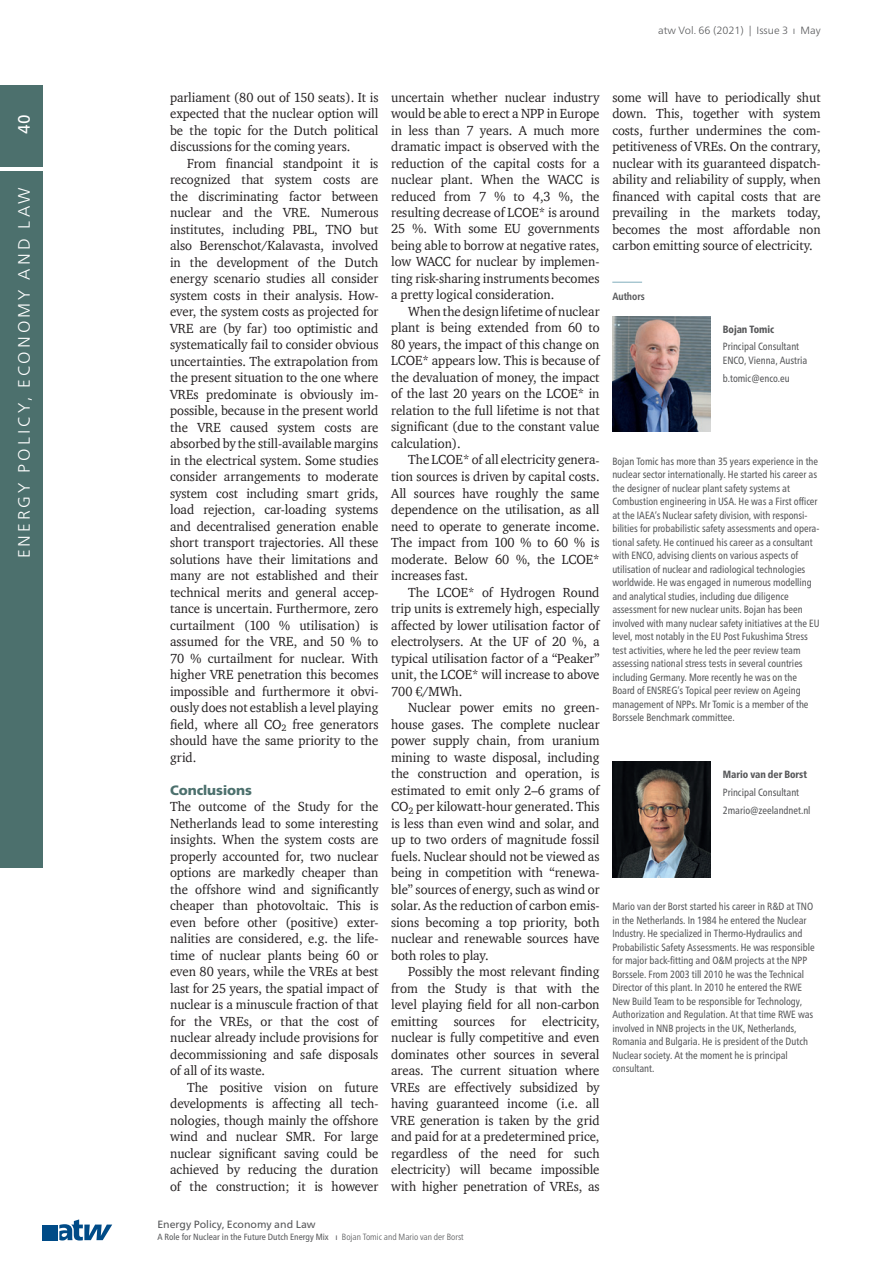
<style>
.page{position:relative;width:893px;height:1263px;background:#fff}
.page>*{position:absolute;margin:0;border:0;box-sizing:border-box;transform-origin:0 0}
.t1{font:300 16.5px "Frutiger Neue LT Pro";letter-spacing:.185em;color:#fff}
.t2{font:16.5px "Frutiger Neue LT Pro";color:#fff}
.t3{font:13.5px/16.5px "ITC Charter Com";color:#231f20;text-align:justify;scale:.95 1}
.t4{font:900 13.5px "Frutiger Neue LT Pro";color:#4c706d}
.t5{font:condensed 10.5px/13.5px "Frutiger Neue LT Pro";color:#57585a;scale:.95 1}
.t6{font:300 10.5px "Frutiger Neue LT Pro";color:#57585a}
.t7{font:10.5px "Frutiger Neue LT Pro";color:#57585a}
.t8{font:800 condensed 10.5px "Frutiger Neue LT Pro";color:#57585a;scale:.95 1}
.t9{font:700 condensed 10.5px "Frutiger Neue LT Pro";color:#57585a;scale:.95 1}
.t10{font:condensed 9px "Frutiger Neue LT Pro";color:#57585a}
.s1{font-weight:300}
</style>
<div class="page">
<svg style="left:59px;top:1219px;width:53px;height:21px"></svg>
<div style="left:43px;top:1225px;width:15px;height:15px;background:#004b87"></div>
<div style="left:0;top:171px;width:43px;height:696px;background:#4c706d"></div>
<div style="left:0;top:85px;width:43px;height:82px;background:#4c706d"></div>
<hr style="left:612px;top:282px;width:30px;height:1px;background:#81adbc">
<img style="left:612px;top:762px;width:98px;height:115px">
<img style="left:612px;top:316px;width:98px;height:116px">
<p class="t2" style="left:14px;top:134px;width:21px;rotate:-90deg">40</p>
<p class="t1" style="left:14px;top:558px;width:372px;rotate:-90deg">ENERGY POLICY, ECONOMY AND LAW</p>
<p class="t6" style="left:658px;top:24px;width:164px">atw Vol. 66 (2021) | Issue 3 ı May</p>
<p class="t3" style="left:170px;top:88px;width:221px">parliament (80 out of 150 seats). It is expected that the nuclear option will be the topic for the Dutch political discussions for the coming years.</p>
<p class="t3" style="left:170px;top:154px;width:221px;text-indent:17px">From financial standpoint it is recognized that system costs are the discriminating factor between nuclear and the VRE. Numerous institutes, including PBL, TNO but also Berenschot/Kalavasta, involved in the development of the Dutch energy scenario studies all consider system costs in their analysis. How&shy;ever, the system costs as projected for VRE are (by far) too optimistic and systematically fail to consider obvious uncertainties. The extrapolation from the present situation to the one where VREs predominate is obviously im&shy;possible, because in the present world the VRE caused system costs are absorbed by the still-available margins in the electrical system. Some studies consider arrangements to moderate system cost including smart grids, load rejection, car-loading systems and decentralised generation enable short transport trajectories. All these solutions have their limitations and many are not established and their technical merits and general accep&shy;tance is uncertain. Furthermore, zero curtailment (100 % utilisation) is assumed for the VRE, and 50 % to 70 % curtailment for nuclear. With higher VRE penetration this becomes impossible and furthermore it obvi&shy;ously does not establish a level playing field, where all CO<sub>2</sub> free generators should have the same priority to the grid.</p>
<p class="t4" style="left:170px;top:782px;width:83px">Conclusions</p>
<p class="t3" style="left:170px;top:798px;width:221px">The outcome of the Study for the Netherlands lead to some interesting insights. When the system costs are properly accounted for, two nuclear options are markedly cheaper than the offshore wind and significantly cheaper than photovoltaic. This is even before other (positive) exter&shy;nalities are considered, e.g. the life&shy;time of nuclear plants being 60 or even 80 years, while the VREs at best last for 25 years, the spatial impact of nuclear is a minuscule fraction of that for the VREs, or that the cost of nuclear already include provisions for decommissioning and safe disposals of all of its waste.</p>
<p class="t3" style="left:170px;top:1078px;width:221px;text-indent:17px">The positive vision on future developments is affecting all tech&shy;nologies, though mainly the offshore wind and nuclear SMR. For large nuclear significant saving could be achieved by reducing the duration of the construction; it is however</p>
<p class="t3" style="left:391px;top:88px;width:221px">uncertain whether nuclear industry would be able to erect a NPP in Europe in less than 7 years. A much more dramatic impact is observed with the reduction of the capital costs for a nuclear plant. When the WACC is reduced from 7 % to 4,3 %, the resulting decrease of LCOE* is around 25 %. With some EU governments being able to borrow at negative rates, low WACC for nuclear by implemen&shy;ting risk-sharing instruments becomes a pretty logical consideration.</p>
<p class="t3" style="left:391px;top:303px;width:221px;text-indent:17px">When the design lifetime of nuclear plant is being extended from 60 to 80 years, the impact of this change on LCOE* appears low. This is because of the devaluation of money, the impact of the last 20 years on the LCOE* in relation to the full lifetime is not that significant (due to the constant value calculation).</p>
<p class="t3" style="left:391px;top:451px;width:221px;text-indent:17px">The LCOE* of all electricity genera&shy;tion sources is driven by capital costs.<br>All sources have roughly the same dependence on the utilisation, as all need to operate to generate income.<br>The impact from 100 % to 60 % is moderate. Below 60 %, the LCOE* increases fast.</p>
<p class="t3" style="left:391px;top:583px;width:221px;text-indent:17px">The LCOE* of Hydrogen Round trip units is extremely high, especially affected by lower utilisation factor of electrolysers. At the UF of 20 %, a typical utilisation factor of a “Peaker” unit, the LCOE* will increase to above 700 €/MWh.</p>
<p class="t3" style="left:391px;top:699px;width:221px;text-indent:17px">Nuclear power emits no green&shy;house gases. The complete nuclear power supply chain, from uranium mining to waste disposal, including the construction and operation, is estimated to emit only 2–6 grams of CO<sub>2</sub> per kilowatt-hour generated. This is less than even wind and solar, and up to two orders of magnitude fossil fuels. Nuclear should not be viewed as being in competition with “renewa&shy;ble” sources of energy, such as wind or solar. As the reduction of carbon emis&shy;sions becoming a top priority, both nuclear and renewable sources have both roles to play.</p>
<p class="t3" style="left:391px;top:963px;width:221px;text-indent:17px">Possibly the most relevant finding from the Study is that with the level playing field for all non-carbon emitting sources for electricity, nuclear is fully competitive and even dominates other sources in several areas. The current situation where VREs are effectively subsidized by having guaranteed income (i.e. all VRE generation is taken by the grid and paid for at a predetermined price, regardless of the need for such electricity) will became impossible with higher penetration of VREs, as</p>
<p class="t7" style="left:157px;top:1218px;width:160px">Energy Policy, Economy and Law</p>
<p class="t10" style="left:157px;top:1232px;width:308px">A Role for Nuclear in the Future Dutch Energy Mix ı <span class="s1">Bojan Tomic and Mario van der Borst</span></p>
<p class="t3" style="left:612px;top:88px;width:221px">some will have to periodically shut down. This, together with system costs, further undermines the com&shy;petitiveness of VREs. On the contrary, nuclear with its guaranteed dispatch&shy;ability and reliability of supply, when financed with capital costs that are prevailing in the markets today, becomes the most affordable non carbon emitting source of electricity.</p>
<p class="t9" style="left:612px;top:290px;width:36px">Authors</p>
<p class="t8" style="left:723px;top:323px;width:56px">Bojan Tomic</p>
<p class="t5" style="left:723px;top:340px;width:90px">Principal Consultant<br>ENCO, Vienna, Austria</p>
<p class="t5" style="left:723px;top:371px;width:72px">b.tomic@enco.eu</p>
<p class="t5" style="left:612px;top:454px;width:220px">Bojan Tomic has more than 35 years experience in the nuclear sector internationally. He started his career as the designer of nuclear plant safety systems at Combustion engineering in USA. He was a First officer at the IAEA’s Nuclear safety division, with responsi&shy;bilities for probabilistic safety assessments and opera&shy;tional safety. He continued his career as a consultant with ENCO, advising clients on various aspects of utilisation of nuclear and radiological technologies worldwide. He was engaged in numerous modelling and analytical studies, including due diligence assessment for new nuclear units. Bojan has been involved with many nuclear safety initiatives at the EU level, most notably in the EU Post Fukushima Stress test activities, where he led the peer review team assessing national stress tests in several countries including Germany. More recently he was on the Board of ENSREG’s Topical peer review on Ageing management of NPPs. Mr Tomic is a member of the Borssele Benchmark committee.</p>
<p class="t8" style="left:723px;top:768px;width:90px">Mario van der Borst</p>
<p class="t5" style="left:723px;top:783px;width:94px;line-height:17.7px">Principal Consultant<br>2mario@zeelandnet.nl</p>
<p class="t5" style="left:612px;top:900px;width:214px">Mario van der Borst started his career in R&amp;D at TNO in the Netherlands. In 1984 he entered the Nuclear Industry. He specialized in Thermo-Hydraulics and Probabilistic Safety Assessments. He was responsible for major back-fitting and O&amp;M projects at the NPP Borssele. From 2003 till 2010 he was the Technical Director of this plant. In 2010 he entered the RWE New Build Team to be responsible for Technology, Authorization and Regulation. At that time RWE was involved in NNB projects in the UK, Netherlands, Romania and Bulgaria. He is president of the Dutch Nuclear society. At the moment he is principal consultant.</p>
</div>
